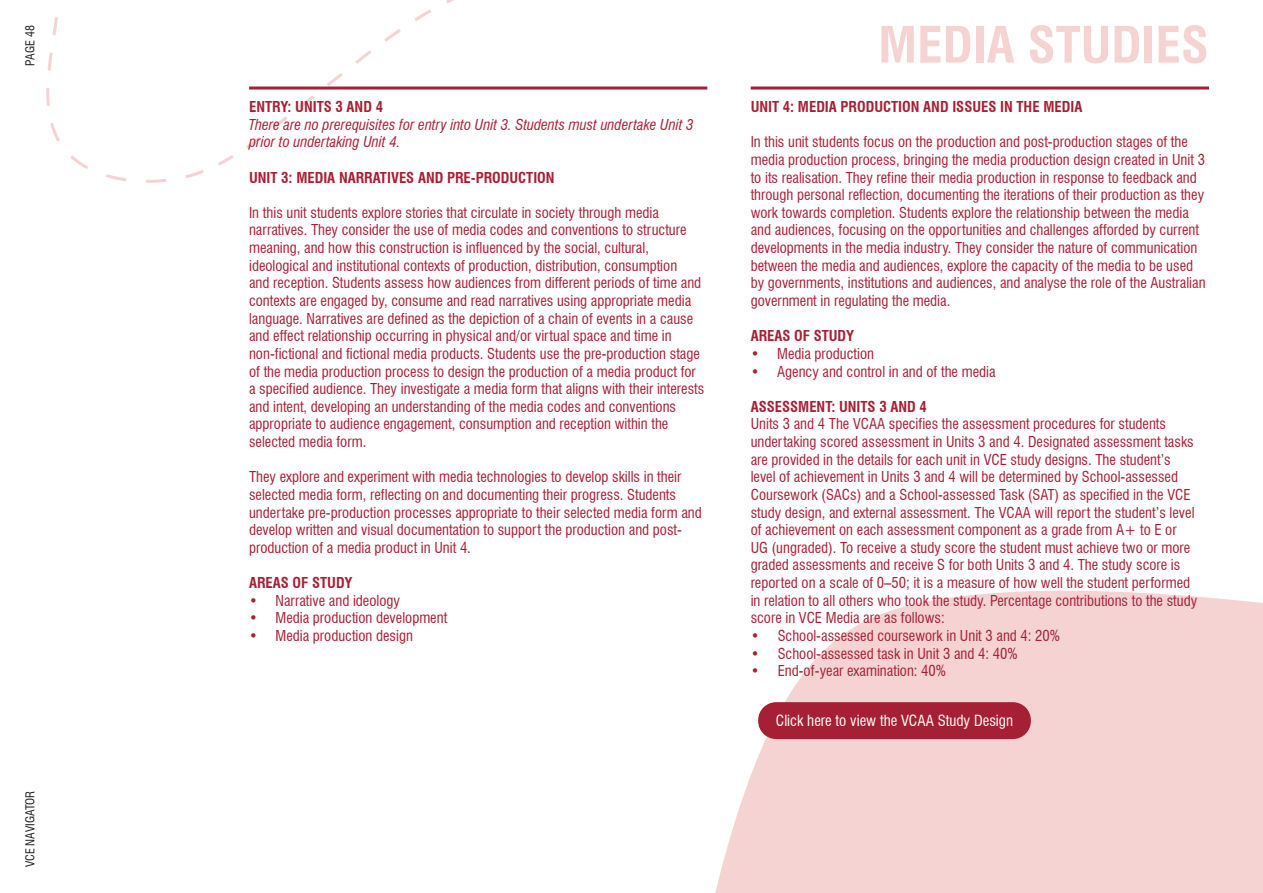
<style>
.page{position:relative;width:1263px;height:893px;background:#fff}
.page>*{position:absolute;margin:0;border:0;box-sizing:border-box;transform-origin:0 0}
.t1{font:700 condensed 48.75px "Swiss 721 BT";color:#f5d3d3;scale:1.06 1}
.Body{font:condensed 15px "Swiss 721 BT";color:#fff}
.Body-2{font:condensed 14.7px/17.7px "Swiss 721 BT";color:#a62035}
.Body-3{font:700 condensed 14.7px "Swiss 721 BT";color:#a62035}
.Body-4{font:italic condensed 14.7px/17.7px "Swiss 721 BT";color:#a62035}
.t2{font:condensed 12px "Swiss 721 BT";color:#231f20}
</style>
<div class="page">
<svg style="left:715px;top:590px;width:548px;height:303px;background:#f6d8d8"></svg>
<svg style="left:119px;top:180px;width:47px;height:3px"></svg>
<svg style="left:46px;top:0;width:1163px;height:180px"></svg>
<hr style="left:249px;top:87px;width:458px;height:3px;background:#a62035">
<hr style="left:751px;top:87px;width:458px;height:3px;background:#a62035">
<div style="left:758px;top:702px;width:273px;height:37px;background:#a62035;border-radius:18px"></div>
<p class="t2" style="left:23px;top:66px;width:42px;rotate:-90deg">PAGE 48</p>
<p class="t2" style="left:23px;top:867px;width:78px;rotate:-90deg">VCE NAVIGATOR</p>
<p class="Body-3" style="left:249px;top:98px;width:135px">ENTRY: UNITS 3 AND 4</p>
<p class="Body-4" style="left:249px;top:115px;width:446px">There are no prerequisites for entry into Unit 3. Students must undertake Unit 3 prior to undertaking Unit 4.</p>
<p class="Body-3" style="left:249px;top:168px;width:307px">UNIT 3: MEDIA NARRATIVES AND PRE-PRODUCTION</p>
<p class="Body-2" style="left:249px;top:204px;width:457px">In this unit students explore stories that circulate in society through media narratives. They consider the use of media codes and conventions to structure meaning, and how this construction is influenced by the social, cultural, ideological and institutional contexts of production, distribution, consumption<br>and reception. Students assess how audiences from different periods of time and contexts are engaged by, consume and read narratives using appropriate media language. Narratives are defined as the depiction of a chain of events in a cause and effect relationship occurring in physical and/or virtual space and time in non-fictional and fictional media products. Students use the pre-production stage of the media production process to design the production of a media product for a specified audience. They investigate a media form that aligns with their interests and intent, developing an understanding of the media codes and conventions appropriate to audience engagement, consumption and reception within the selected media form.</p>
<p class="Body-2" style="left:249px;top:468px;width:454px">They explore and experiment with media technologies to develop skills in their selected media form, reflecting on and documenting their progress. Students undertake pre-production processes appropriate to their selected media form and develop written and visual documentation to support the production and post&shy;production of a media product in Unit 4.</p>
<p class="Body-3" style="left:249px;top:574px;width:105px">AREAS OF STUDY</p>
<p class="Body-2" style="left:249px;top:591px;width:152px">• Narrative and ideology</p>
<p class="Body-2" style="left:249px;top:609px;width:200px">• Media production development</p>
<p class="Body-2" style="left:249px;top:627px;width:165px">• Media production design</p>
<p class="t1" style="left:878px;top:16px;width:314px">MEDIA STUDIES</p>
<p class="Body-3" style="left:751px;top:98px;width:333px">UNIT 4: MEDIA PRODUCTION AND ISSUES IN THE MEDIA</p>
<p class="Body-2" style="left:751px;top:133px;width:456px">In this unit students focus on the production and post-production stages of the media production process, bringing the media production design created in Unit 3 to its realisation. They refine their media production in response to feedback and through personal reflection, documenting the iterations of their production as they work towards completion. Students explore the relationship between the media and audiences, focusing on the opportunities and challenges afforded by current developments in the media industry. They consider the nature of communication between the media and audiences, explore the capacity of the media to be used by governments, institutions and audiences, and analyse the role of the Australian government in regulating the media.</p>
<p class="Body-3" style="left:751px;top:327px;width:105px">AREAS OF STUDY</p>
<p class="Body-2" style="left:751px;top:345px;width:125px">• Media production</p>
<p class="Body-2" style="left:751px;top:362px;width:246px">• Agency and control in and of the media</p>
<p class="Body-3" style="left:751px;top:398px;width:178px">ASSESSMENT: UNITS 3 AND 4</p>
<p class="Body-2" style="left:751px;top:415px;width:448px">Units 3 and 4 The VCAA specifies the assessment procedures for students undertaking scored assessment in Units 3 and 4. Designated assessment tasks are provided in the details for each unit in VCE study designs. The student’s level of achievement in Units 3 and 4 will be determined by School-assessed Coursework (SACs) and a School-assessed Task (SAT) as specified in the VCE study design, and external assessment. The VCAA will report the student’s level of achievement on each assessment component as a grade from A+ to E or UG (ungraded). To receive a study score the student must achieve two or more graded assessments and receive S for both Units 3 and 4. The study score is reported on a scale of 0–50; it is a measure of how well the student performed in relation to all others who took the study. Percentage contributions to the study score in VCE Media are as follows:</p>
<p class="Body-2" style="left:751px;top:627px;width:311px">• School-assessed coursework in Unit 3 and 4: 20%</p>
<p class="Body-2" style="left:751px;top:644px;width:268px">• School-assessed task in Unit 3 and 4: 40%</p>
<p class="Body-2" style="left:751px;top:662px;width:197px">• End-of-year examination: 40%</p>
<p class="Body" style="left:776px;top:712px;width:239px">Click here to view the VCAA Study Design</p>
</div>
